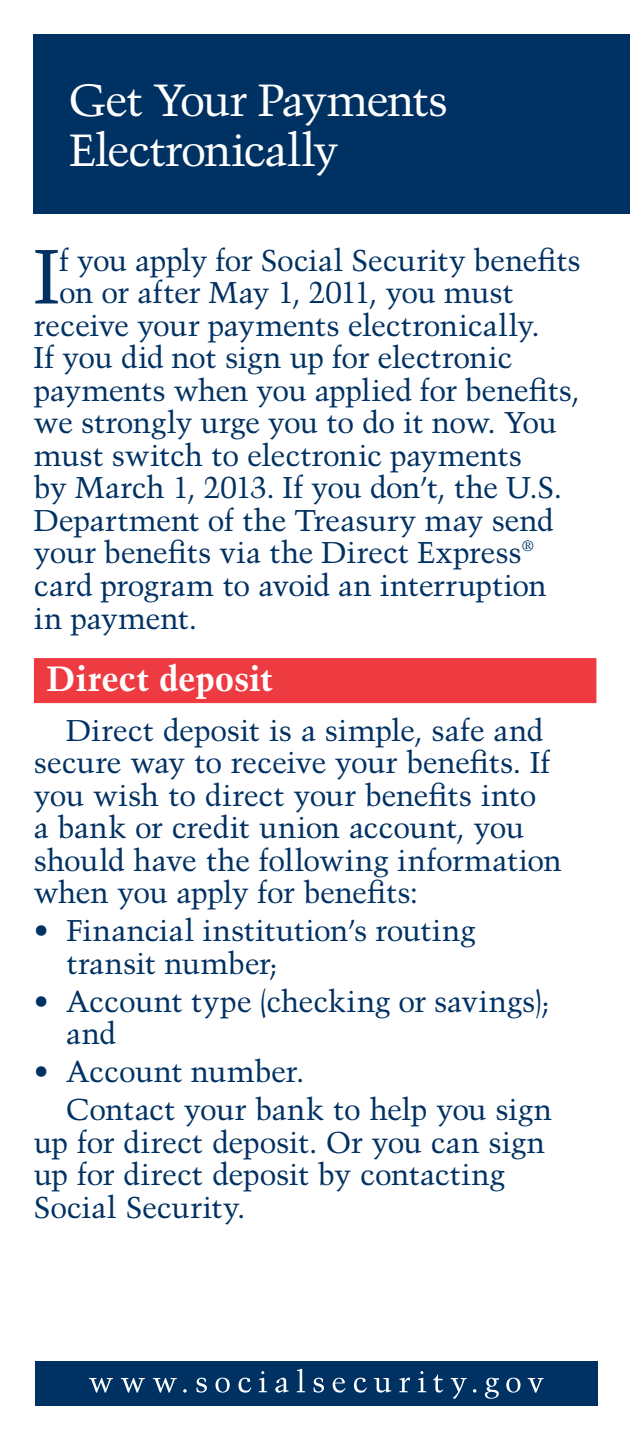
<style>
.page{position:relative;width:630px;height:1440px;background:#fff}
.page>*{position:absolute;margin:0;border:0;box-sizing:border-box;transform-origin:0 0}
.Intro_Paragraph{font:76.5px "Trump Mediaeval";color:#003163}
.Leaftlet_inside_titl{font:45px/50px "Trump Mediaeval";letter-spacing:-.04em;color:#fff}
.H1-1{font:700 35px "Trump Mediaeval";letter-spacing:-.005em;color:#fff}
.paragraph{font:30px/32.5px "Trump Mediaeval";letter-spacing:-.015em;color:#003163}
.Intro_Paragraph-2{font:30px "Trump Mediaeval";letter-spacing:-.015em;color:#003163}
</style>
<div class="page">
<div style="left:35px;top:1361px;width:563px;height:45px;background:#003163"></div>
<svg style="left:89px;top:1369px;width:455px;height:30px"></svg>
<div style="left:34px;top:34px;width:596px;height:180px;background:#003163"></div>
<div style="left:34px;top:658px;width:562px;height:45px;background:#ee3a41"></div>
<p class="Leaftlet_inside_titl" style="left:69px;top:75px;width:381px">Get Your Payments<br>Electronically</p>
<p class="Intro_Paragraph" style="left:34px;top:230px;width:27px">I</p>
<p class="Intro_Paragraph-2" style="left:59px;top:242px;width:523px">f you apply for Social Security benefits</p>
<p class="Intro_Paragraph-2" style="left:59px;top:275px;width:456px">on or after May 1, 2011, you must</p>
<p class="Intro_Paragraph-2" style="left:34px;top:307px;width:507px">receive your payments electronically.</p>
<p class="Intro_Paragraph-2" style="left:34px;top:340px;width:480px">If you did not sign up for electronic</p>
<p class="Intro_Paragraph-2" style="left:34px;top:372px;width:547px">payments when you applied for benefits,</p>
<p class="Intro_Paragraph-2" style="left:34px;top:405px;width:524px">we strongly urge you to do it now. You</p>
<p class="Intro_Paragraph-2" style="left:34px;top:437px;width:490px">must switch to electronic payments</p>
<p class="Intro_Paragraph-2" style="left:34px;top:470px;width:530px">by March 1, 2013. If you don’t, the U.S.</p>
<p class="Intro_Paragraph-2" style="left:34px;top:502px;width:521px">Department of the Treasury may send</p>
<p class="Intro_Paragraph-2" style="left:34px;top:535px;width:501px">your benefits via the Direct Express<sup>®</sup></p>
<p class="Intro_Paragraph-2" style="left:34px;top:567px;width:514px">card program to avoid an interruption</p>
<p class="Intro_Paragraph-2" style="left:34px;top:600px;width:165px">in payment.</p>
<h1 class="H1-1" style="left:47px;top:656px;width:229px">Direct deposit</h1>
<p class="paragraph" style="left:34px;top:714px;width:530px;text-indent:32px">Direct deposit is a simple, safe and secure way to receive your benefits. If you wish to direct your benefits into<br>a bank or credit union account, you should have the following information when you apply for benefits:</p>
<p class="paragraph" style="left:66px;top:914px;width:411px;text-indent:-32px">• Financial institution’s routing transit number;</p>
<p class="paragraph" style="left:66px;top:985px;width:485px;text-indent:-32px">• Account type (checking or savings); and</p>
<p class="paragraph" style="left:34px;top:1055px;width:272px">• Account number.</p>
<p class="paragraph" style="left:34px;top:1093px;width:520px;text-indent:32px">Contact your bank to help you sign up for direct deposit. Or you can sign up for direct deposit by contacting<br>Social Security.</p>
</div>
